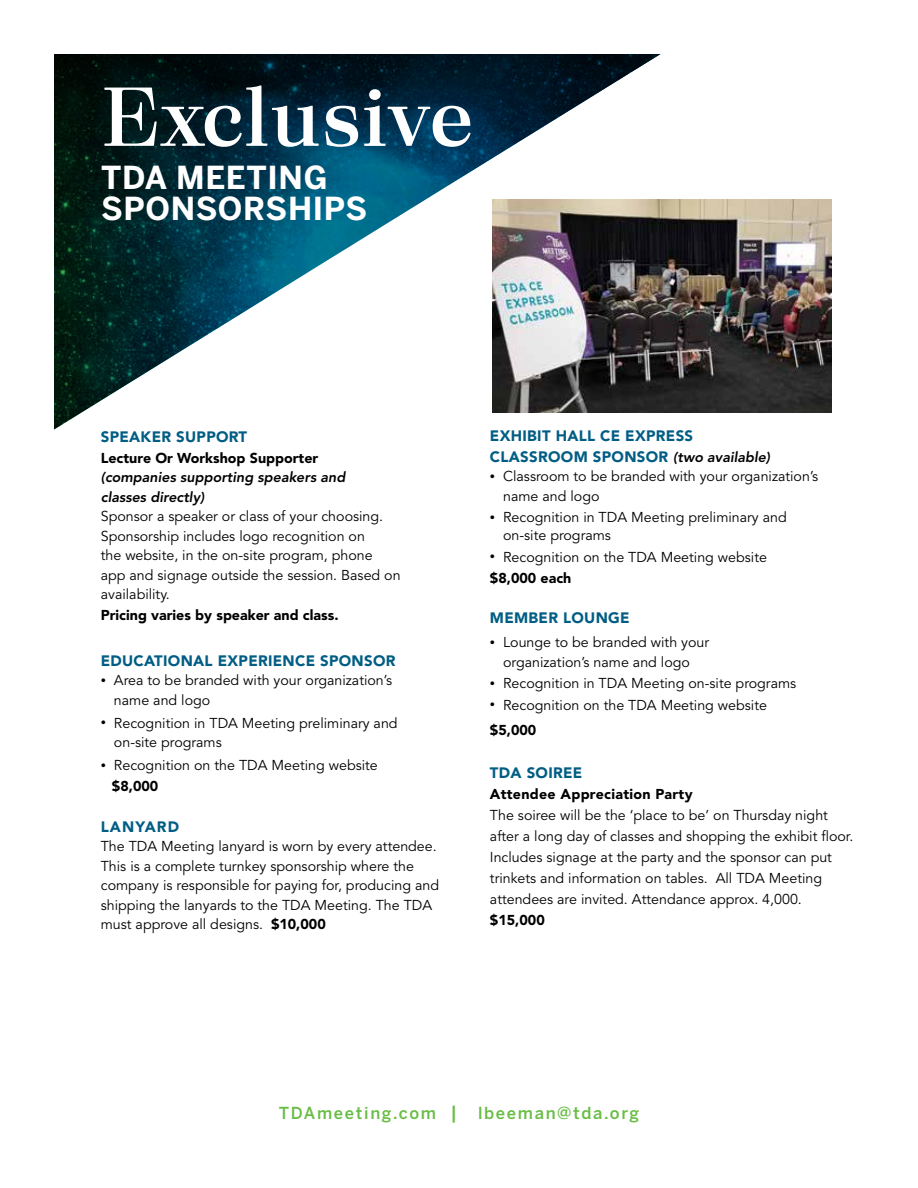
<style>
.page{position:relative;width:918px;height:1188px;background:#fff}
.page>*{position:absolute;margin:0;border:0;box-sizing:border-box;transform-origin:0 0}
.t1{font:600 83.25px "Eckhart Text";letter-spacing:-.015em;color:#fff}
.t2{font:700 31.5px/30.9px "Benton Sans";letter-spacing:.02em;color:#fff}
.t3{font:500 16.5px "Benton Sans";letter-spacing:.1em;color:#69bd45}
.t4{font:900 15px/21px "Avenir LT Std";letter-spacing:.02em;color:#005d84}
.t5{font:900 15px "Avenir LT Std";letter-spacing:.07em;color:#005d84}
.t6{font:14.25px/19.5px "Avenir LT Std";color:#000}
.t7{font:900 14.25px "Avenir LT Std";color:#000}
.t8{font:italic 800 14.25px/19.5px "Avenir LT Std";color:#000}
.t9{font:900 14.25px "Avenir LT Std";letter-spacing:.02em;color:#000}
.s1{font-size:10.5px}
.s2{font-weight:900}
.s3{font-weight:800;font-style:italic;font-size:14.25px;color:#000}
.s4{font-size:18px}
</style>
<div class="page">
<img style="left:54px;top:54px;width:607px;height:376px">
<img style="left:493px;top:200px;width:339px;height:213px">
<h1 class="t1" style="left:101px;top:60px;width:375px">Exclusive</h1>
<h2 class="t2" style="left:101px;top:162px;width:268px">TDA MEETING<br>SPONSORSHIPS</h2>
<p class="t4" style="left:101px;top:426px;width:148px">SPEAKER SUPPORT</p>
<p class="t7" style="left:101px;top:449px;width:219px">Lecture Or Workshop Supporter</p>
<p class="t8" style="left:101px;top:468px;width:246px">(companies supporting speakers and classes directly)</p>
<p class="t6" style="left:101px;top:507px;width:301px">Sponsor a speaker or class of your choosing.<br>Sponsorship includes logo recognition on<br>the website, in the on-site program, phone app and signage outside the session. Based on availability.</p>
<p class="t7" style="left:101px;top:606px;width:239px">Pricing varies by speaker and class.</p>
<p class="t4" style="left:101px;top:650px;width:296px">EDUCATIONAL EXPERIENCE SPONSOR</p>
<p class="t6" style="left:114px;top:671px;width:280px;text-indent:-13px"><span class="s1">•</span> Area to be branded with your organization’s name and logo</p>
<p class="t6" style="left:114px;top:713px;width:285px;text-indent:-13px"><span class="s1">•</span> Recognition in TDA Meeting preliminary and on-site programs</p>
<p class="t6" style="left:112px;top:755px;width:267px;line-height:21px;text-indent:-11px"><span class="s1">•</span> Recognition on the TDA Meeting website <span class="s2">$8,000</span></p>
<p class="t5" style="left:101px;top:817px;width:80px">LANYARD</p>
<p class="t6" style="left:101px;top:837px;width:340px">The TDA Meeting lanyard is worn by every attendee.<br>This is a complete turnkey sponsorship where the company is responsible for paying for, producing and shipping the lanyards to the TDA Meeting. The TDA must approve all designs. <span class="s2">$10,000</span></p>
<p class="t4" style="left:490px;top:425px;width:282px">EXHIBIT HALL CE EXPRESS<br>CLASSROOM SPONSOR <span class="s3">(two available)</span></p>
<p class="t6" style="left:503px;top:467px;width:317px;text-indent:-13px"><span class="s1">•</span> Classroom to be branded with your organization’s name and logo</p>
<p class="t6" style="left:503px;top:509px;width:285px;line-height:18px;text-indent:-13px"><span class="s1">•</span> Recognition in TDA Meeting preliminary and on-site programs</p>
<p class="t6" style="left:490px;top:547px;width:279px;line-height:21.5px"><span class="s1">•</span> Recognition on the TDA Meeting website <span class="s2">$8,000 each</span></p>
<p class="t4" style="left:490px;top:607px;width:141px">MEMBER LOUNGE</p>
<p class="t6" style="left:490px;top:633px;width:221px;text-align:center"><span class="s1">•</span> Lounge to be branded with your organization’s name and logo</p>
<p class="t6" style="left:490px;top:674px;width:308px"><span class="s1">•</span> Recognition in TDA Meeting on-site programs</p>
<p class="t6" style="left:490px;top:693px;width:279px;line-height:24.8px"><span class="s1">•</span> Recognition on the TDA Meeting website <span class="s2">$5,000</span></p>
<p class="t4" style="left:490px;top:762px;width:94px">TDA SOIREE</p>
<p class="t9" style="left:490px;top:785px;width:204px">Attendee Appreciation Party</p>
<p class="t6" style="left:490px;top:805px;width:365px;line-height:21px">The soiree will be the ‘place to be’ on Thursday night after a long day of classes and shopping the exhibit floor.<br>Includes signage at the party and the sponsor can put trinkets and information on tables. All TDA Meeting attendees are invited. Attendance approx. 4,000.</p>
<p class="t7" style="left:490px;top:911px;width:56px">$15,000</p>
<p class="t3" style="left:279px;top:1103px;width:362px">TDAmeeting.com <span class="s4">|</span> lbeeman@tda.org</p>
</div>
